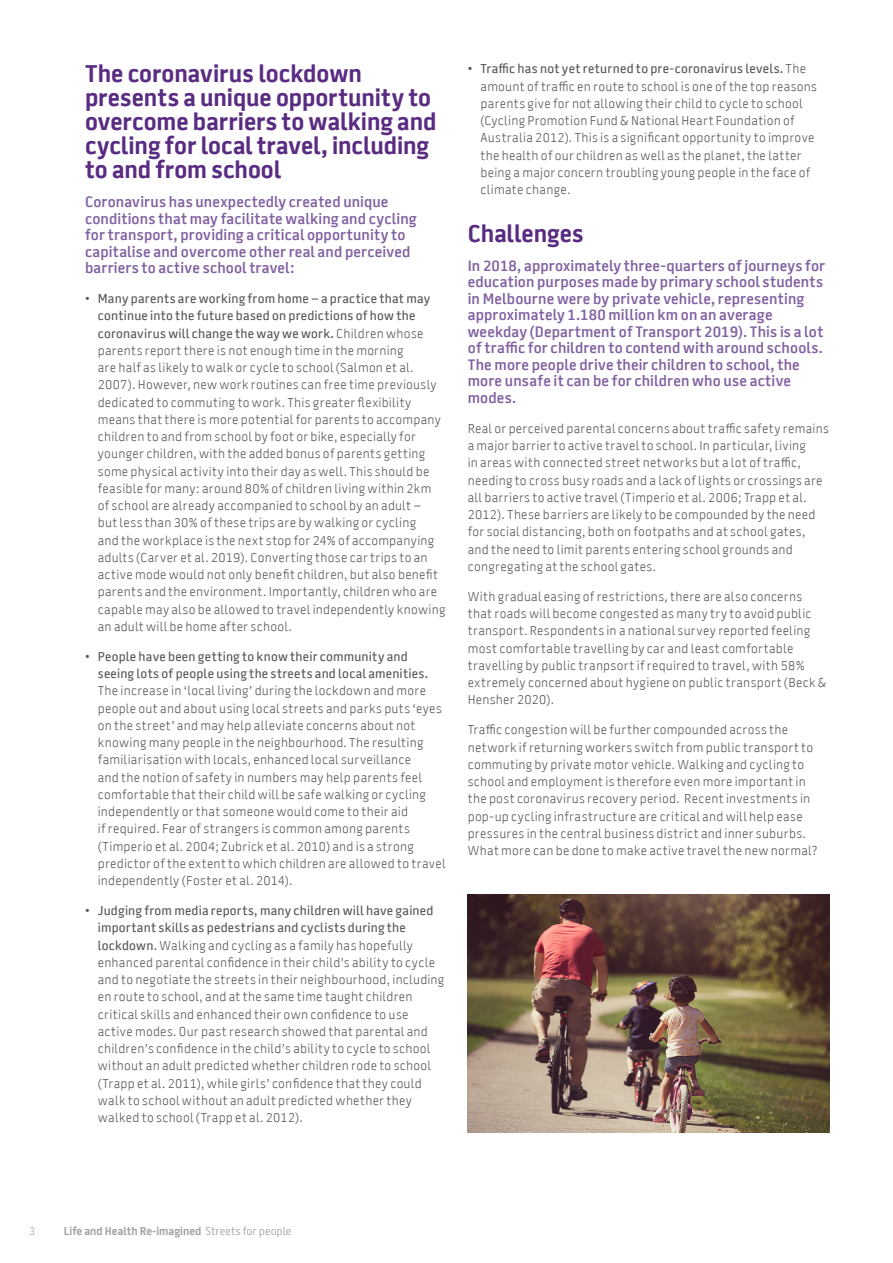
<style>
.page{position:relative;width:893px;height:1263px;background:#fff}
.page>*{position:absolute;margin:0;border:0;box-sizing:border-box;transform-origin:0 0}
.Heading_02{font:700 24px/24px "Battersea 2011";color:#592c82}
.BODY_2{font:600 15px/16.5px "Battersea 2011";letter-spacing:.01em;color:#8261a1}
.Body{font:300 12.75px/17.2px "Battersea 2011";letter-spacing:.02em;color:#57585a}
.t1{font:700 11.25px "Battersea 2011";color:#a3a5a7}
.t2{font:300 11.25px "Battersea 2011";color:#a3a5a7}
.s1{font-weight:500}
.s2{font-weight:400}
</style>
<div class="page">
<img style="left:468px;top:894px;width:361px;height:238px">
<p class="Heading_02" style="left:85px;top:62px;width:353px">The coronavirus lockdown presents a unique opportunity to overcome barriers to walking and cycling for local travel, including to and from school</p>
<p class="BODY_2" style="left:85px;top:194px;width:333px">Coronavirus has unexpectedly created unique conditions that may facilitate walking and cycling for transport, providing a critical opportunity to capitalise and overcome other real and perceived barriers to active school travel:</p>
<p class="Body" style="left:98px;top:290px;width:349px;text-indent:-13px"><span class="s1">• Many parents are working from home – a practice that may continue into the future based on predictions of how the coronavirus will change the way we work.</span> Children whose parents report there is not enough time in the morning<br>are half as likely to walk or cycle to school (Salmon et al.<br>2007). However, new work routines can free time previously dedicated to commuting to work. This greater flexibility means that there is more potential for parents to accompany children to and from school by foot or bike, especially for younger children, with the added bonus of parents getting some physical activity into their day as well. This should be feasible for many: around 80% of children living within 2km of school are already accompanied to school by an adult –<br>but less than 30% of these trips are by walking or cycling<br>and the workplace is the next stop for 24% of accompanying adults (Carver et al. 2019). Converting those car trips to an active mode would not only benefit children, but also benefit parents and the environment. Importantly, children who are capable may also be allowed to travel independently knowing an adult will be home after school.</p>
<p class="Body" style="left:98px;top:648px;width:349px;text-indent:-13px"><span class="s1">• People have been getting to know their community and seeing lots of people using the streets and local amenities.<br></span>The increase in ‘local living’ during the lockdown and more people out and about using local streets and parks puts ‘eyes on the street’ and may help alleviate concerns about not knowing many people in the neighbourhood. The resulting familiarisation with locals, enhanced local surveillance<br>and the notion of safety in numbers may help parents feel comfortable that their child will be safe walking or cycling independently or that someone would come to their aid<br>if required. Fear of strangers is common among parents (Timperio et al. 2004; Zubrick et al. 2010) and is a strong predictor of the extent to which children are allowed to travel independently (Foster et al. 2014).</p>
<p class="Body" style="left:98px;top:902px;width:348px;text-indent:-13px"><span class="s1">• Judging from media reports, many children will have gained important skills as pedestrians and cyclists during the lockdown</span><span class="s2">.</span> Walking and cycling as a family has hopefully enhanced parental confidence in their child’s ability to cycle and to negotiate the streets in their neighbourhood, including en route to school, and at the same time taught children critical skills and enhanced their own confidence to use active modes. Our past research showed that parental and children’s confidence in the child’s ability to cycle to school without an adult predicted whether children rode to school (Trapp et al. 2011), while girls’ confidence that they could walk to school without an adult predicted whether they walked to school (Trapp et al. 2012).</p>
<p class="Body" style="left:480px;top:61px;width:338px;text-indent:-13px"><span class="s1">• Traffic has not yet returned to pre-coronavirus levels.</span> The amount of traffic en route to school is one of the top reasons parents give for not allowing their child to cycle to school (Cycling Promotion Fund &amp; National Heart Foundation of Australia 2012). This is a significant opportunity to improve the health of our children as well as the planet, the latter being a major concern troubling young people in the face of climate change.</p>
<p class="Heading_02" style="left:468px;top:222px;width:117px">Challenges</p>
<p class="BODY_2" style="left:468px;top:258px;width:359px">In 2018, approximately three-quarters of journeys for education purposes made by primary school students in Melbourne were by private vehicle, representing approximately 1.180 million km on an average weekday (Department of Transport 2019). This is a lot of traffic for children to contend with around schools.<br>The more people drive their children to school, the more unsafe it can be for children who use active modes.</p>
<p class="Body" style="left:468px;top:420px;width:363px">Real or perceived parental concerns about traffic safety remains a major barrier to active travel to school. In particular, living<br>in areas with connected street networks but a lot of traffic, needing to cross busy roads and a lack of lights or crossings are all barriers to active travel (Timperio et al. 2006; Trapp et al.<br>2012). These barriers are likely to be compounded by the need for social distancing, both on footpaths and at school gates, and the need to limit parents entering school grounds and congregating at the school gates.</p>
<p class="Body" style="left:468px;top:588px;width:360px">With gradual easing of restrictions, there are also concerns that roads will become congested as many try to avoid public transport. Respondents in a national survey reported feeling most comfortable travelling by car and least comfortable travelling by public tranpsort if required to travel, with 58% extremely concerned about hygiene on public transport (Beck &amp; Hensher 2020).</p>
<p class="Body" style="left:468px;top:721px;width:351px">Traffic congestion will be further compounded across the network if returning workers switch from public transport to commuting by private motor vehicle. Walking and cycling to school and employment is therefore even more important in the post coronavirus recovery period. Recent investments in pop-up cycling infrastructure are critical and will help ease pressures in the central business district and inner suburbs.<br>What more can be done to make active travel the new normal?</p>
<p class="t2" style="left:29px;top:1224px;width:8px">3</p>
<p class="t1" style="left:64px;top:1223px;width:229px">Life and Health Re-imagined <span class="s2">Streets for people</span></p>
</div>
